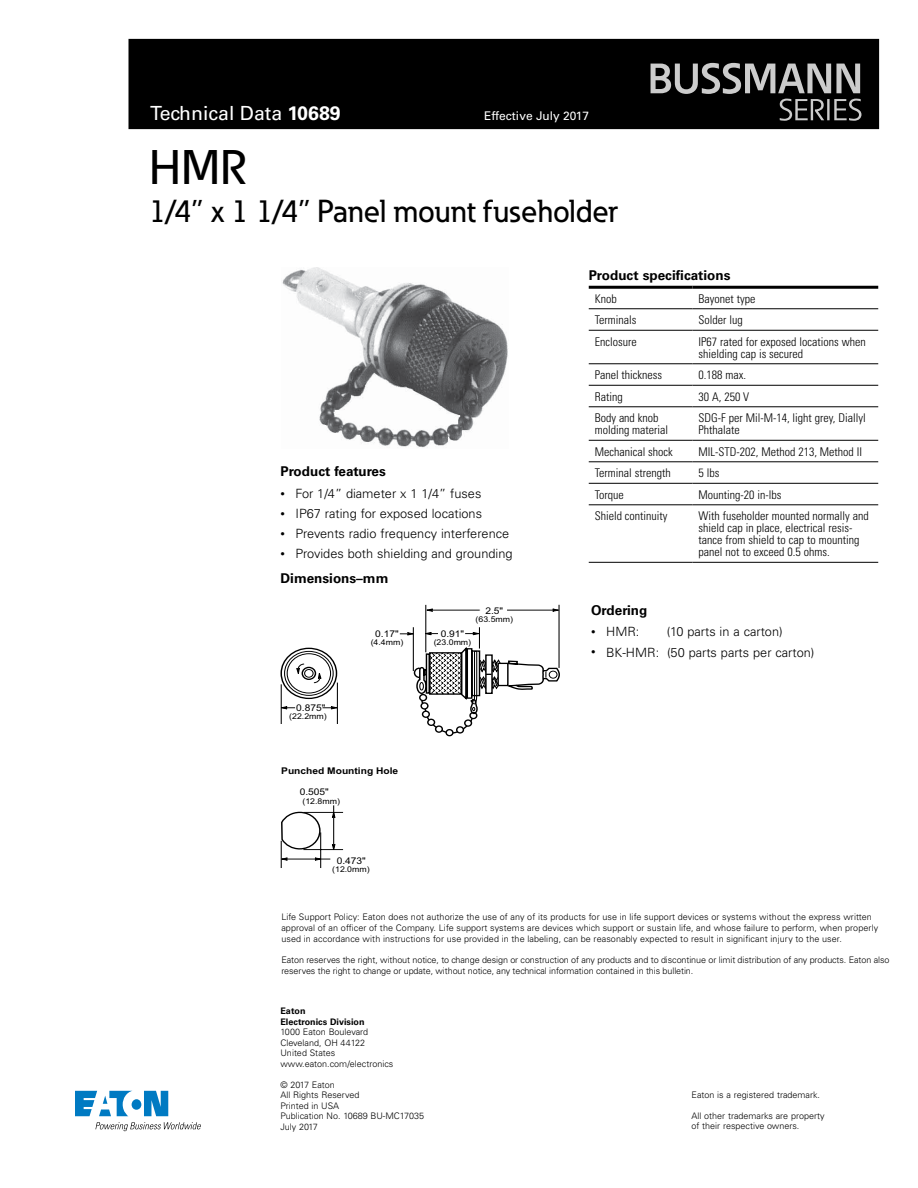
<style>
.page{position:relative;width:918px;height:1188px;background:#fff}
.page>*{position:absolute;margin:0;border:0;box-sizing:border-box;transform-origin:0 0}
.t1{font:500 48px "Eaton";color:#000}
.t2{font:500 31.5px "Eaton";color:#000}
.t3{font:19.5px "Univers LT Std";color:#fff}
.t4{font:700 13.5px "Univers LT Std";color:#000}
.t5{font:300 12.75px "Univers";color:#000}
.t6{font:300 condensed 12px/12px "Univers";color:#000}
.t7{font:12px "Univers LT Std";color:#fff}
.t8{font:9.3px "Arial";color:#000;scale:1.1 1}
.t9{font:700 9.3px "Arial";color:#000;scale:1.1 1}
.t10{font:300 9px/10.5px "Univers";color:#000}
.t11{font:700 9px "Univers";color:#000}
.t12{font:700 9px "Univers LT Std";color:#000}
.t13{font:7.95px "Arial";color:#000;scale:1.1 1}
.s1{font-weight:700}
.s2{font-size:9px}
</style>
<div class="page">
<div style="left:129px;top:39px;width:750px;height:90px;background:#000"></div>
<svg style="left:651px;top:63px;width:210px;height:58px"></svg>
<svg style="left:75px;top:1091px;width:93px;height:25px"></svg>
<svg style="left:95px;top:1122px;width:106px;height:9px"></svg>
<hr style="left:589px;top:308px;width:104px;height:1px;background:#000">
<hr style="left:693px;top:308px;width:185px;height:1px;background:#000">
<hr style="left:589px;top:330px;width:104px;height:1px;background:#000">
<hr style="left:693px;top:330px;width:185px;height:1px;background:#000">
<hr style="left:589px;top:364px;width:104px;height:1px;background:#000">
<hr style="left:693px;top:364px;width:185px;height:1px;background:#000">
<hr style="left:589px;top:385px;width:104px;height:1px;background:#000">
<hr style="left:693px;top:385px;width:185px;height:1px;background:#000">
<hr style="left:589px;top:407px;width:104px;height:1px;background:#000">
<hr style="left:693px;top:407px;width:185px;height:1px;background:#000">
<hr style="left:589px;top:440px;width:104px;height:1px;background:#000">
<hr style="left:693px;top:440px;width:185px;height:1px;background:#000">
<hr style="left:589px;top:462px;width:104px;height:1px;background:#000">
<hr style="left:693px;top:462px;width:185px;height:1px;background:#000">
<hr style="left:589px;top:483px;width:104px;height:1px;background:#000">
<hr style="left:693px;top:483px;width:185px;height:1px;background:#000">
<hr style="left:589px;top:505px;width:104px;height:1px;background:#000">
<hr style="left:693px;top:505px;width:185px;height:1px;background:#000">
<hr style="left:589px;top:562px;width:104px;height:1px;background:#000">
<hr style="left:693px;top:562px;width:185px;height:1px;background:#000">
<hr style="left:589px;top:286px;width:104px;height:3px;background:#000">
<hr style="left:693px;top:286px;width:185px;height:3px;background:#000">
<img style="left:282px;top:268px;width:226px;height:180px">
<hr style="left:429px;top:610px;width:126px;height:1px;background:#000">
<div style="left:281px;top:648px;width:56px;height:51px;border:1px solid #000;border-radius:50%"></div>
<svg style="left:284px;top:651px;width:50px;height:45px"></svg>
<hr style="left:283px;top:708px;width:51px;height:1px;background:#000">
<div style="left:295px;top:706px;width:27px;height:5px;background:#fff"></div>
<div style="left:480px;top:608px;width:27px;height:5px;background:#fff"></div>
<hr style="left:303px;top:812px;width:40px;height:1px;background:#000">
<hr style="left:303px;top:849px;width:40px;height:1px;background:#000">
<svg style="left:280px;top:811px;width:41px;height:57px"></svg>
<hr style="left:284px;top:859px;width:46px;height:1px;background:#000">
<svg style="left:332px;top:812px;width:3px;height:6px"></svg>
<svg style="left:332px;top:844px;width:3px;height:6px"></svg>
<hr style="left:333px;top:805px;width:1px;height:43px;background:#000">
<hr style="left:281px;top:684px;width:1px;height:40px;background:#000">
<hr style="left:337px;top:683px;width:1px;height:41px;background:#000">
<hr style="left:426px;top:605px;width:1px;height:47px;background:#000">
<hr style="left:559px;top:605px;width:1px;height:63px;background:#000">
<div style="left:445px;top:729px;width:9px;height:7px;border:1px solid #000;border-radius:50%"></div>
<svg style="left:400px;top:627px;width:160px;height:107px"></svg>
<h3 class="t3" style="left:150px;top:102px;width:192px">Technical Data <span class="s1">10689</span></h3>
<h3 class="t7" style="left:484px;top:109px;width:106px">Effective July 2017</h3>
<h1 class="t1" style="left:149px;top:138px;width:99px">HMR</h1>
<h2 class="t2" style="left:149px;top:192px;width:470px">1/4” x 1 1/4” Panel mount fuseholder</h2>
<h3 class="t4" style="left:280px;top:463px;width:107px">Product features</h3>
<h3 class="t5" style="left:280px;top:485px;width:202px"><span class="s2">•</span> For 1/4” diameter x 1 1/4” fuses</h3>
<h3 class="t5" style="left:280px;top:506px;width:203px"><span class="s2">•</span> IP67 rating for exposed locations</h3>
<h3 class="t5" style="left:280px;top:526px;width:230px"><span class="s2">•</span> Prevents radio frequency interference</h3>
<h3 class="t5" style="left:280px;top:546px;width:234px"><span class="s2">•</span> Provides both shielding and grounding</h3>
<h3 class="t4" style="left:280px;top:570px;width:109px">Dimensions–mm</h3>
<p class="t8" style="left:296px;top:702px;width:28px">0.875"</p>
<p class="t13" style="left:289px;top:711px;width:36px">(22.2mm)</p>
<p class="t8" style="left:375px;top:628px;width:23px">0.17"</p>
<p class="t13" style="left:371px;top:637px;width:31px">(4.4mm)</p>
<p class="t9" style="left:281px;top:765px;width:108px">Punched Mounting Hole</p>
<p class="t8" style="left:300px;top:786px;width:28px">0.505"</p>
<p class="t13" style="left:303px;top:796px;width:36px">(12.8mm)</p>
<p class="t8" style="left:337px;top:854px;width:28px">0.473"</p>
<p class="t13" style="left:332px;top:864px;width:36px">(12.0mm)</p>
<p class="t8" style="left:485px;top:604px;width:18px">2.5"</p>
<p class="t13" style="left:476px;top:614px;width:36px">(63.5mm)</p>
<p class="t8" style="left:441px;top:627px;width:23px">0.91"</p>
<p class="t13" style="left:434px;top:637px;width:36px">(23.0mm)</p>
<h3 class="t4" style="left:589px;top:267px;width:143px">Product specifications</h3>
<h3 class="t6" style="left:595px;top:293px;width:23px">Knob</h3>
<h3 class="t6" style="left:699px;top:293px;width:58px">Bayonet type</h3>
<h3 class="t6" style="left:595px;top:314px;width:43px">Terminals</h3>
<h3 class="t6" style="left:699px;top:314px;width:46px">Solder lug</h3>
<h3 class="t6" style="left:595px;top:336px;width:43px">Enclosure</h3>
<h3 class="t6" style="left:699px;top:336px;width:169px">IP67 rated for exposed locations when shielding cap is secured</h3>
<h3 class="t6" style="left:595px;top:369px;width:69px">Panel thickness</h3>
<h3 class="t6" style="left:699px;top:369px;width:49px">0.188 max.</h3>
<h3 class="t6" style="left:595px;top:391px;width:29px">Rating</h3>
<h3 class="t6" style="left:699px;top:391px;width:52px">30 A, 250 V</h3>
<h3 class="t6" style="left:595px;top:412px;width:75px">Body and knob molding material</h3>
<h3 class="t6" style="left:699px;top:412px;width:169px">SDG-F per Mil-M-14, light grey, Diallyl<br>Phthalate</h3>
<h3 class="t6" style="left:595px;top:446px;width:80px">Mechanical shock</h3>
<h3 class="t6" style="left:699px;top:446px;width:165px">MIL-STD-202, Method 213, Method II</h3>
<h3 class="t6" style="left:595px;top:467px;width:78px">Terminal strength</h3>
<h3 class="t6" style="left:699px;top:467px;width:22px">5 lbs</h3>
<h3 class="t6" style="left:595px;top:489px;width:31px">Torque</h3>
<h3 class="t6" style="left:699px;top:489px;width:84px">Mounting-20 in-lbs</h3>
<h3 class="t6" style="left:595px;top:510px;width:74px">Shield continuity</h3>
<h3 class="t6" style="left:699px;top:510px;width:172px">With fuseholder mounted normally and shield cap in place, electrical resis&shy;tance from shield to cap to mounting panel not to exceed 0.5 ohms.</h3>
<h3 class="t4" style="left:591px;top:602px;width:58px">Ordering</h3>
<h3 class="t5" style="left:591px;top:624px;width:50px"><span class="s2">•</span> HMR:</h3>
<h3 class="t5" style="left:667px;top:624px;width:117px">(10 parts in a carton)</h3>
<h3 class="t5" style="left:591px;top:644px;width:225px"><span class="s2">•</span> BK-HMR: (50 parts parts per carton)</h3>
<p class="t10" style="left:281px;top:912px;width:598px">Life Support Policy: Eaton does not authorize the use of any of its products for use in life support devices or systems without the express written approval of an officer of the Company. Life support systems are devices which support or sustain life, and whose failure to perform, when properly used in accordance with instructions for use provided in the labeling, can be reasonably expected to result in significant injury to the user.</p>
<p class="t10" style="left:281px;top:955px;width:610px">Eaton reserves the right, without notice, to change design or construction of any products and to discontinue or limit distribution of any products. Eaton also reserves the right to change or update, without notice, any technical information contained in this bulletin.</p>
<p class="t12" style="left:280px;top:1006px;width:27px">Eaton</p>
<p class="t11" style="left:280px;top:1016px;width:86px">Electronics Division</p>
<p class="t10" style="left:280px;top:1027px;width:114px">1000 Eaton Boulevard<br>Cleveland, OH 44122<br>United States www.eaton.com/electronics</p>
<p class="t10" style="left:280px;top:1079px;width:145px">© 2017 Eaton<br>All Rights Reserved<br>Printed in USA<br>Publication No. 10689 BU-MC17035<br>July 2017</p>
<p class="t10" style="left:692px;top:1090px;width:130px">Eaton is a registered trademark.</p>
<p class="t10" style="left:692px;top:1111px;width:135px">All other trademarks are property of their respective owners.</p>
</div>
